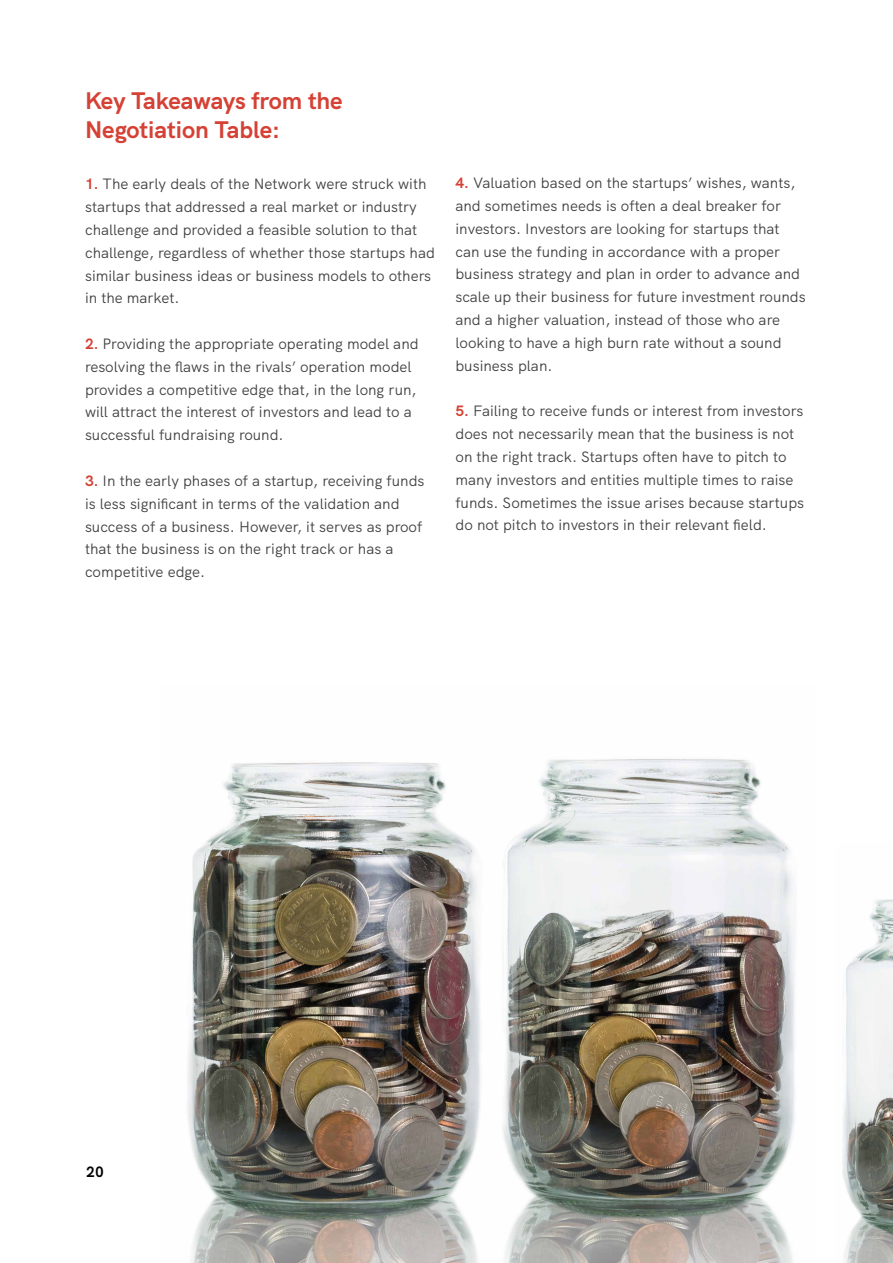
<style>
.page{position:relative;width:893px;height:1263px;background:#fff}
.page>*{position:absolute;margin:0;border:0;box-sizing:border-box;transform-origin:0 0}
.t1{font:700 24px/28.8px "HK Grotesk";color:#d54134}
.t2{font:15px/22.8px "HK Grotesk";color:#414042}
.t3{font:700 15px "HK Grotesk";color:#000}
.s1{font-weight:700;color:#d44134}
</style>
<div class="page">
<img style="left:842px;top:899px;width:51px;height:364px">
<img style="left:187px;top:759px;width:608px;height:504px">
<h1 class="t1" style="left:85px;top:84px;width:259px">Key Takeaways from the<br>Negotiation Table:</h1>
<p class="t2" style="left:85px;top:172px;width:351px"><span class="s1">1.</span> The early deals of the Network were struck with startups that addressed a real market or industry challenge and provided a feasible solution to that challenge, regardless of whether those startups had similar business ideas or business models to others in the market.</p>
<p class="t2" style="left:85px;top:331px;width:335px"><span class="s1">2.</span> Providing the appropriate operating model and resolving the flaws in the rivals’ operation model provides a competitive edge that, in the long run, will attract the interest of investors and lead to a successful fundraising round.</p>
<p class="t2" style="left:85px;top:468px;width:341px"><span class="s1">3.</span> In the early phases of a startup, receiving funds is less significant in terms of the validation and success of a business. However, it serves as proof that the business is on the right track or has a competitive edge.</p>
<p class="t2" style="left:455px;top:170px;width:352px"><span class="s1">4.</span> Valuation based on the startups’ wishes, wants, and sometimes needs is often a deal breaker for investors. Investors are looking for startups that can use the funding in accordance with a proper business strategy and plan in order to advance and scale up their business for future investment rounds and a higher valuation, instead of those who are looking to have a high burn rate without a sound business plan.</p>
<p class="t2" style="left:455px;top:398px;width:350px"><span class="s1">5.</span> Failing to receive funds or interest from investors does not necessarily mean that the business is not on the right track. Startups often have to pitch to many investors and entities multiple times to raise funds. Sometimes the issue arises because startups do not pitch to investors in their relevant field.</p>
<p class="t3" style="left:86px;top:1159px;width:19px">20</p>
</div>
